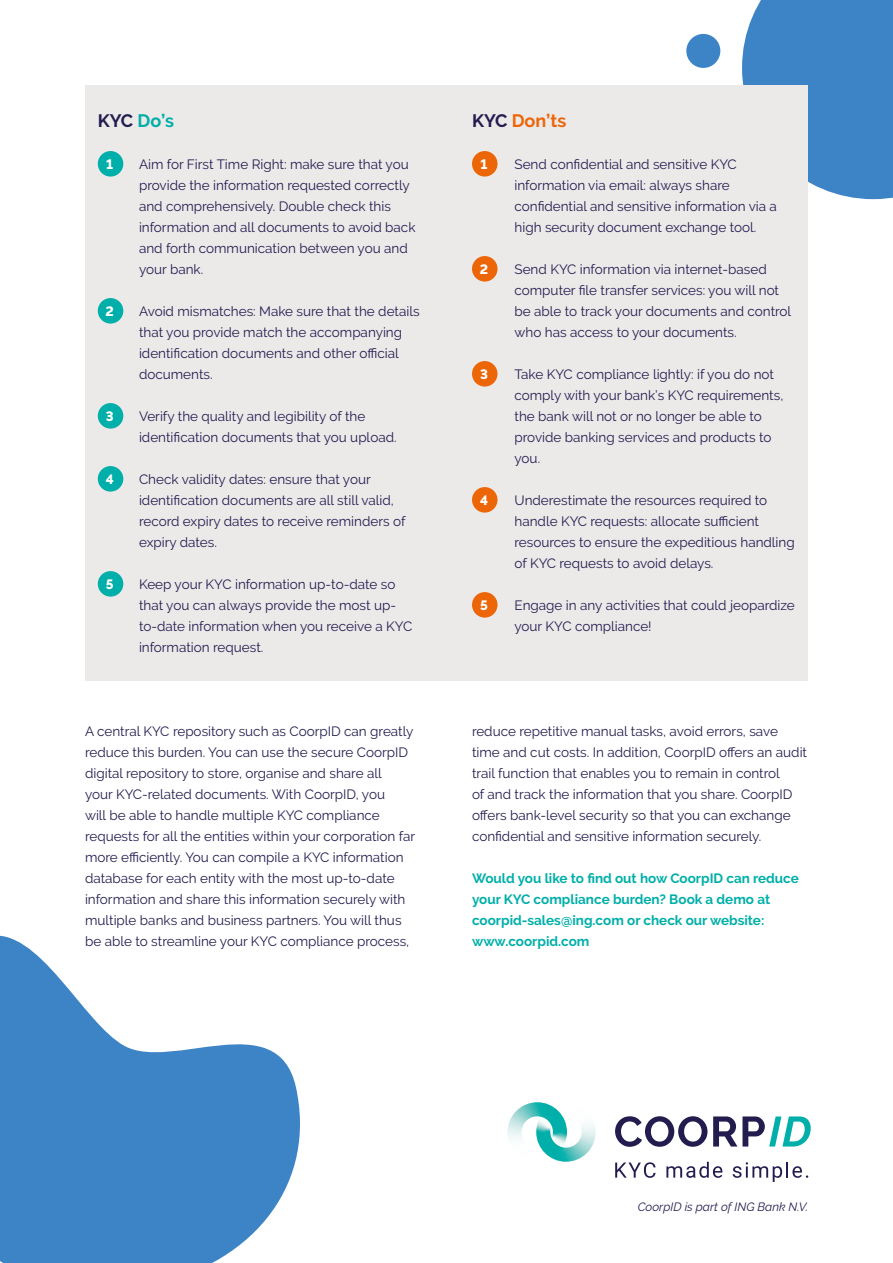
<style>
.page{position:relative;width:893px;height:1263px;background:#fff}
.page>*{position:absolute;margin:0;border:0;box-sizing:border-box;transform-origin:0 0}
.t1{font:700 18px "Raleway";color:#ec6608}
.t2{font:700 18px "Raleway";color:#00afa9}
.t3{font:13.5px/21px "Raleway";color:#231d4f}
.t4{font:700 13.5px/21px "Raleway";color:#00afa9}
.t5{font:800 13.5px "Raleway";color:#fff}
.t6{font:italic 12px "Raleway";color:#231d4f}
.s1{color:#231d4f}
</style>
<div class="page">
<svg style="left:0;top:935px;width:300px;height:328px;fill:#3c84c5"></svg>
<div style="left:742px;top:0;width:151px;height:199px;background:#3c84c5"></div>
<div style="left:686px;top:34px;width:34px;height:34px;background:#3c84c5;border-radius:50%"></div>
<div style="left:85px;top:85px;width:723px;height:595px;background:#ece9e9"></div>
<div style="left:98px;top:151px;width:25px;height:26px;background:#00afa9;border-radius:50%"></div>
<div style="left:98px;top:298px;width:25px;height:26px;background:#00afa9;border-radius:50%"></div>
<div style="left:98px;top:403px;width:25px;height:26px;background:#00afa9;border-radius:50%"></div>
<div style="left:98px;top:466px;width:25px;height:26px;background:#00afa9;border-radius:50%"></div>
<div style="left:98px;top:571px;width:25px;height:26px;background:#00afa9;border-radius:50%"></div>
<div style="left:472px;top:151px;width:25px;height:26px;background:#ec6608;border-radius:50%"></div>
<div style="left:472px;top:256px;width:25px;height:26px;background:#ec6608;border-radius:50%"></div>
<div style="left:472px;top:361px;width:25px;height:26px;background:#ec6608;border-radius:50%"></div>
<div style="left:472px;top:487px;width:25px;height:26px;background:#ec6608;border-radius:50%"></div>
<div style="left:472px;top:592px;width:25px;height:26px;background:#ec6608;border-radius:50%"></div>
<svg style="left:615px;top:1162px;width:40px;height:16px"></svg>
<svg style="left:666px;top:1162px;width:56px;height:16px"></svg>
<svg style="left:733px;top:1162px;width:75px;height:20px"></svg>
<svg style="left:615px;top:1116px;width:196px;height:31px"></svg>
<svg style="left:507px;top:1102px;width:89px;height:60px"></svg>
<h1 class="t2" style="left:98px;top:110px;width:78px"><span class="s1">KYC</span> Do’s</h1>
<p class="t5" style="left:106px;top:156px;width:8px">1</p>
<p class="t3" style="left:139px;top:154px;width:278px">Aim for First Time Right: make sure that you provide the information requested correctly and comprehensively. Double check this information and all documents to avoid back and forth communication between you and your bank.</p>
<p class="t5" style="left:106px;top:303px;width:10px">2</p>
<p class="t3" style="left:139px;top:301px;width:282px">Avoid mismatches: Make sure that the details that you provide match the accompanying identification documents and other official documents.</p>
<p class="t5" style="left:106px;top:408px;width:9px">3</p>
<p class="t3" style="left:139px;top:406px;width:259px">Verify the quality and legibility of the identification documents that you upload.</p>
<p class="t5" style="left:106px;top:471px;width:9px">4</p>
<p class="t3" style="left:139px;top:469px;width:268px">Check validity dates: ensure that your identification documents are all still valid, record expiry dates to receive reminders of expiry dates.</p>
<p class="t5" style="left:106px;top:576px;width:9px">5</p>
<p class="t3" style="left:139px;top:574px;width:275px">Keep your KYC information up-to-date so that you can always provide the most up&shy;to-date information when you receive a KYC information request.</p>
<h1 class="t1" style="left:472px;top:110px;width:96px"><span class="s1">KYC</span> Don’ts</h1>
<p class="t5" style="left:480px;top:156px;width:8px">1</p>
<p class="t3" style="left:514px;top:154px;width:264px">Send confidential and sensitive KYC information via email: always share confidential and sensitive information via a high security document exchange tool.</p>
<p class="t5" style="left:480px;top:261px;width:10px">2</p>
<p class="t3" style="left:514px;top:259px;width:278px">Send KYC information via internet-based computer file transfer services: you will not be able to track your documents and control who has access to your documents.</p>
<p class="t5" style="left:480px;top:366px;width:9px">3</p>
<p class="t3" style="left:514px;top:364px;width:270px">Take KYC compliance lightly: if you do not comply with your bank’s KYC requirements, the bank will not or no longer be able to provide banking services and products to you.</p>
<p class="t5" style="left:480px;top:492px;width:9px">4</p>
<p class="t3" style="left:514px;top:490px;width:282px">Underestimate the resources required to handle KYC requests: allocate sufficient resources to ensure the expeditious handling of KYC requests to avoid delays.</p>
<p class="t5" style="left:480px;top:597px;width:9px">5</p>
<p class="t3" style="left:514px;top:595px;width:282px">Engage in any activities that could jeopardize your KYC compliance!</p>
<p class="t3" style="left:85px;top:721px;width:332px">A central KYC repository such as CoorpID can greatly reduce this burden. You can use the secure CoorpID digital repository to store, organise and share all<br>your KYC-related documents. With CoorpID, you<br>will be able to handle multiple KYC compliance requests for all the entities within your corporation far more efficiently. You can compile a KYC information database for each entity with the most up-to-date information and share this information securely with multiple banks and business partners. You will thus be able to streamline your KYC compliance process,</p>
<p class="t3" style="left:472px;top:721px;width:337px">reduce repetitive manual tasks, avoid errors, save time and cut costs. In addition, CoorpID offers an audit trail function that enables you to remain in control<br>of and track the information that you share. CoorpID offers bank-level security so that you can exchange confidential and sensitive information securely.</p>
<p class="t4" style="left:472px;top:868px;width:328px">Would you like to find out how CoorpID can reduce your KYC compliance burden? Book a demo at coorpid-sales@ing.com or check our website: www.coorpid.com</p>
<p class="t6" style="left:638px;top:1199px;width:172px">CoorpID is part of ING Bank N.V.</p>
</div>
